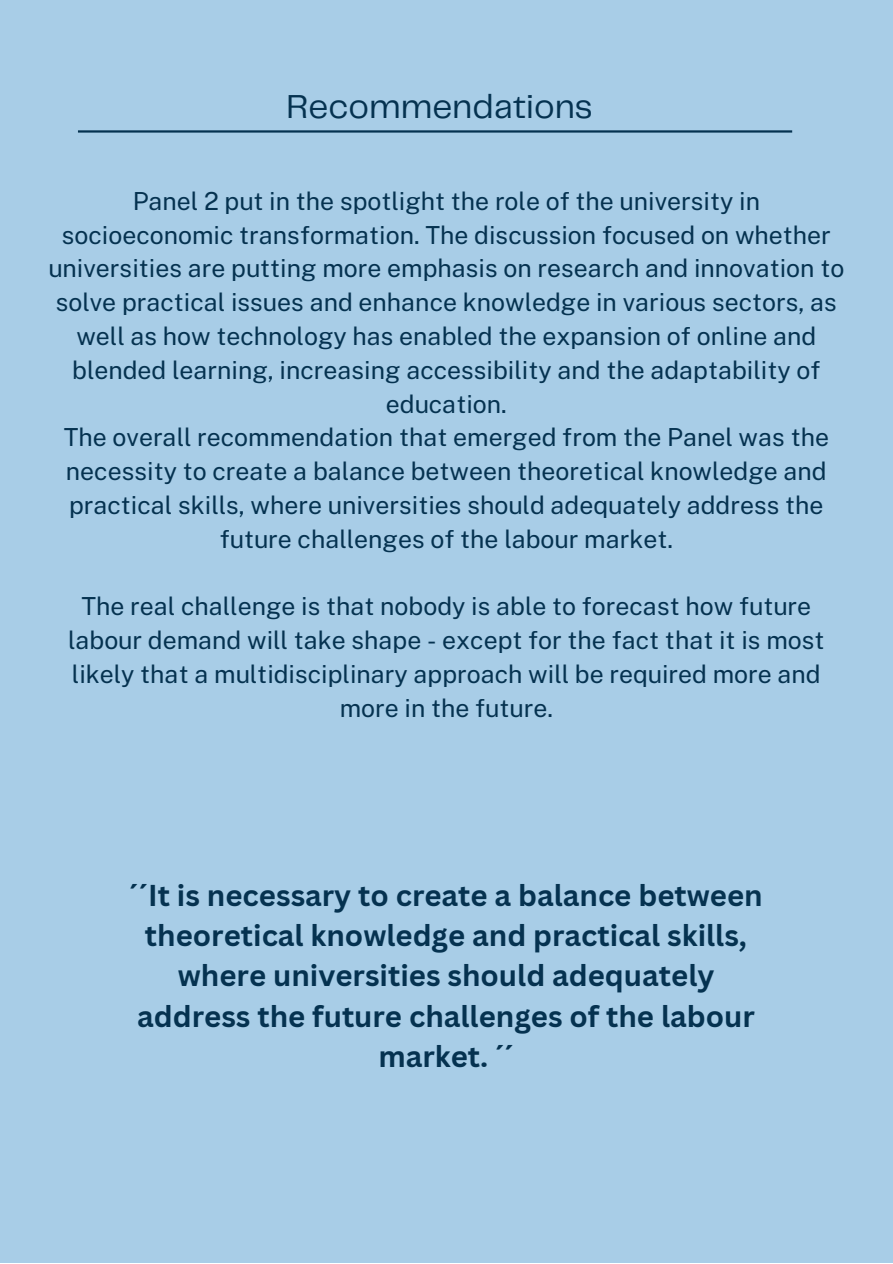
<style>
.page{position:relative;width:893px;height:1264px;background:#fff}
.page>*{position:absolute;margin:0;border:0;box-sizing:border-box;transform-origin:0 0}
.t1{font:34.5px "Telegraf";color:#053250}
.t2{font:700 29.4px/40.3px "Canva Sans";color:#053250;text-align:center}
.t3{font:24.9px/33.8px "Public Sans";color:#053250;text-align:center}
</style>
<div class="page">
<div style="left:0;top:0;width:892px;height:1262px;background:#a8cde7"></div>
<hr style="left:78px;top:130px;width:714px;height:3px;background:#053250">
<p class="t1" style="left:286px;top:92px;width:308px">Recommendations</p>
<p class="t3" style="left:48px;top:184px;width:797px">Panel 2 put in the spotlight the role of the university in socioeconomic transformation. The discussion focused on whether universities are putting more emphasis on research and innovation to solve practical issues and enhance knowledge in various sectors, as well as how technology has enabled the expansion of online and blended learning, increasing accessibility and the adaptability of education.</p>
<p class="t3" style="left:64px;top:420px;width:766px">The overall recommendation that emerged from the Panel was the necessity to create a balance between theoretical knowledge and practical skills, where universities should adequately address the future challenges of the labour market.</p>
<p class="t3" style="left:68px;top:589px;width:757px">The real challenge is that nobody is able to forecast how future labour demand will take shape - except for the fact that it is most likely that a multidisciplinary approach will be required more and more in the future.</p>
<p class="t2" style="left:129px;top:874px;width:635px">´´It is necessary to create a balance between theoretical knowledge and practical skills, where universities should adequately address the future challenges of the labour market. ´´</p>
</div>
